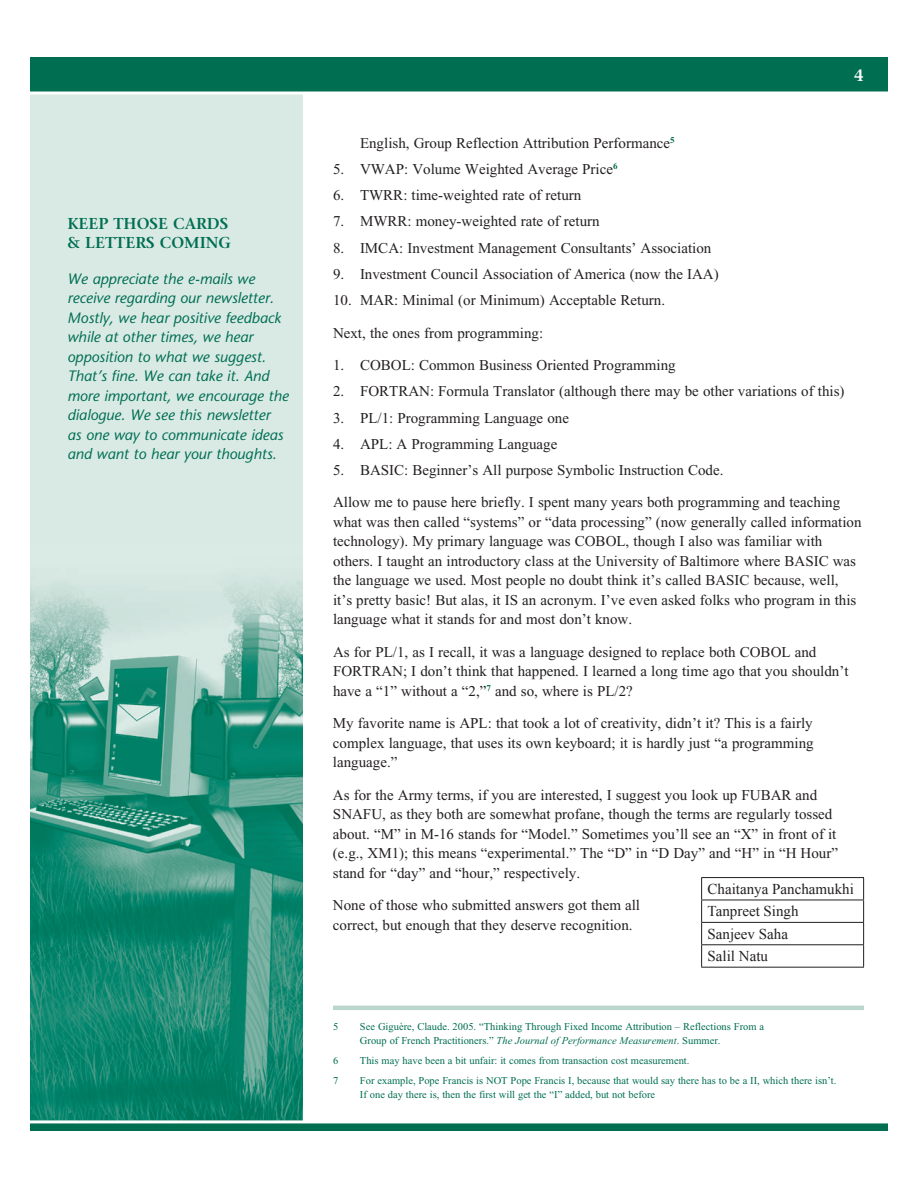
<style>
.page{position:relative;width:918px;height:1188px;background:#fff}
.page>*{position:absolute;margin:0;border:0;box-sizing:border-box;transform-origin:0 0}
.t1{font:600 16.5px "Stone Serif";color:#fff}
.t2{font:600 15.75px/19.5px "Stone Serif";color:#006e51}
.t3{font:15px/19.5px "Times New Roman";color:#231f20}
.t4{font:italic 15px/19.5px "Stone Sans";color:#006e51}
.t5{font:15px/22.4px "Times New Roman";color:#231f20}
.t6{font:10.5px/13.5px "Times New Roman";color:#006e51}
.s1{font-style:italic}
</style>
<div class="page">
<div style="left:28px;top:86px;width:276px;height:1047px;background:#d9eae5"></div>
<img style="left:31px;top:581px;width:271px;height:539px">
<div style="left:27px;top:84px;width:279px;height:1050px;border:3px solid #fff"></div>
<div style="left:28px;top:56px;width:862px;height:37px;background:#006e51"></div>
<div style="left:27px;top:54px;width:864px;height:40px;border:3px solid #fff"></div>
<div style="left:28px;top:1122px;width:862px;height:10px;background:#006e51"></div>
<div style="left:27px;top:1120px;width:864px;height:14px;border:3px solid #fff"></div>
<hr style="left:333px;top:1006px;width:531px;height:4px;background:#bad6ce">
<hr style="left:701px;top:877px;width:163px;height:1px;background:#231f20">
<hr style="left:701px;top:900px;width:163px;height:1px;background:#231f20">
<hr style="left:701px;top:922px;width:163px;height:1px;background:#231f20">
<hr style="left:701px;top:944px;width:163px;height:1px;background:#231f20">
<svg style="left:701px;top:878px;width:1px;height:89px"></svg>
<svg style="left:863px;top:878px;width:1px;height:89px"></svg>
<hr style="left:701px;top:967px;width:163px;height:1px;background:#231f20">
<p class="t2" style="left:68px;top:213px;width:165px">KEEP THOSE CARDS &amp; LETTERS COMING</p>
<p class="t4" style="left:68px;top:269px;width:223px">We appreciate the e-mails we receive regarding our newsletter.<br>Mostly, we hear positive feedback while at other times, we hear opposition to what we suggest.<br>That’s fine. We can take it. And more important, we encourage the dialogue. We see this newsletter<br>as one way to communicate ideas and want to hear your thoughts.</p>
<p class="t1" style="left:854px;top:65px;width:11px">4</p>
<p class="t3" style="left:360px;top:133px;width:316px">English, Group Reflection Attribution Performance<sup>5</sup></p>
<p class="t3" style="left:333px;top:159px;width:286px">5. VWAP: Volume Weighted Average Price<sup>6</sup></p>
<p class="t3" style="left:333px;top:185px;width:250px">6. TWRR: time-weighted rate of return</p>
<p class="t3" style="left:333px;top:212px;width:268px">7. MWRR: money-weighted rate of return</p>
<p class="t3" style="left:333px;top:238px;width:380px">8. IMCA: Investment Management Consultants’ Association</p>
<p class="t3" style="left:333px;top:264px;width:387px">9. Investment Council Association of America (now the IAA)</p>
<p class="t3" style="left:333px;top:284px;width:334px;line-height:32.4px">10. MAR: Minimal (or Minimum) Acceptable Return.<br>Next, the ones from programming:</p>
<p class="t3" style="left:333px;top:355px;width:344px">1. COBOL: Common Business Oriented Programming</p>
<p class="t3" style="left:333px;top:382px;width:513px">2. FORTRAN: Formula Translator (although there may be other variations of this)</p>
<p class="t3" style="left:333px;top:408px;width:238px">3. PL/1: Programming Language one</p>
<p class="t3" style="left:333px;top:434px;width:226px">4. APL: A Programming Language</p>
<p class="t3" style="left:333px;top:454px;width:509px;line-height:32.4px">5. BASIC: Beginner’s All purpose Symbolic Instruction Code.<br>Allow me to pause here briefly. I spent many years both programming and teaching</p>
<p class="t3" style="left:333px;top:512px;width:530px">what was then called “systems” or “data processing” (now generally called information technology). My primary language was COBOL, though I also was familiar with others. I taught an introductory class at the University of Baltimore where BASIC was the language we used. Most people no doubt think it’s called BASIC because, well,<br>it’s pretty basic! But alas, it IS an acronym. I’ve even asked folks who program in this language what it stands for and most don’t know.</p>
<p class="t3" style="left:333px;top:642px;width:517px">As for PL/1, as I recall, it was a language designed to replace both COBOL and<br>FORTRAN; I don’t think that happened. I learned a long time ago that you shouldn’t have a “1” without a “2,”<sup>7</sup> and so, where is PL/2?</p>
<p class="t3" style="left:333px;top:714px;width:482px;text-align:justify">My favorite name is APL: that took a lot of creativity, didn’t it? This is a fairly complex language, that uses its own keyboard; it is hardly just “a programming language.”</p>
<p class="t3" style="left:333px;top:785px;width:507px">As for the Army terms, if you are interested, I suggest you look up FUBAR and SNAFU, as they both are somewhat profane, though the terms are regularly tossed about. “M” in M-16 stands for “Model.” Sometimes you’ll see an “X” in front of it (e.g., XM1); this means “experimental.” The “D” in “D Day” and “H” in “H Hour” stand for “day” and “hour,” respectively.</p>
<p class="t3" style="left:333px;top:896px;width:309px">None of those who submitted answers got them all correct, but enough that they deserve recognition.</p>
<p class="t5" style="left:708px;top:878px;width:148px">Chaitanya Panchamukhi<br>Tanpreet Singh<br>Sanjeev Saha<br>Salil Natu</p>
<p class="t6" style="left:333px;top:1020px;width:7px">5</p>
<p class="t6" style="left:360px;top:1020px;width:406px">See Giguère, Claude. 2005. “Thinking Through Fixed Income Attribution – Reflections From a<br>Group of French Practitioners.” <span class="s1">The Journal of Performance Measurement</span>. Summer.</p>
<p class="t6" style="left:333px;top:1054px;width:7px">6</p>
<p class="t6" style="left:360px;top:1054px;width:331px">This may have been a bit unfair: it comes from transaction cost measurement.</p>
<p class="t6" style="left:333px;top:1074px;width:7px">7</p>
<p class="t6" style="left:360px;top:1074px;width:478px">For example, Pope Francis is NOT Pope Francis I, because that would say there has to be a II, which there isn’t.<br>If one day there is, then the first will get the “I” added, but not before</p>
</div>
